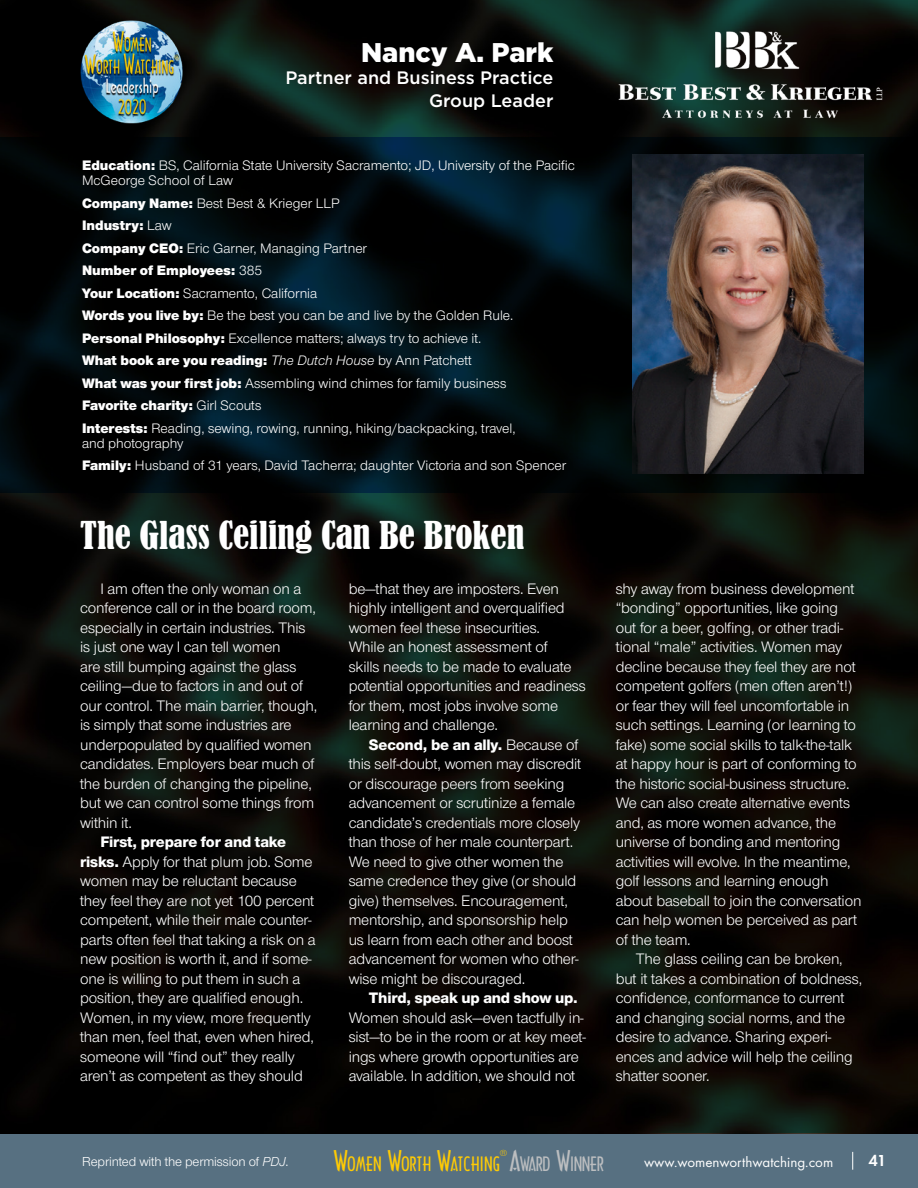
<style>
.page{position:relative;width:918px;height:1188px;background:#fff}
.page>*{position:absolute;margin:0;border:0;box-sizing:border-box;transform-origin:0 0}
.t1{font:condensed 36px "Bernard";color:#fff}
.t2{font:900 27px "Gotham";color:#fff}
.t3{font:27px "Arquitectura";color:#ffcb04;scale:1.1 1}
.t4{font:18.9px "Arquitectura";color:#ffcb04;scale:1.1 1}
.t5{font:18.9px "Arquitectura";letter-spacing:-.025em;color:#bcbec0;scale:1.1 1}
.t6{font:500 18px/22.5px "Gotham";color:#fff;text-align:right}
.t7{font:600 16.5px "Futura T";color:#fff}
.t8{font:15.75px/19.5px "Nimbus Sans Novus T";letter-spacing:-.01em;color:#fff}
.t9{font:15px "Futura T";color:#fff}
.t10{font:14.25px/15px "Nimbus Sans Novus T";color:#fff}
.t11{font:900 14.25px "Nimbus Sans Novus T";color:#fff}
.t12{font:13.5px "Nimbus Sans Novus T";letter-spacing:-.01em;color:#fff}
.t13{font:7.95px "Arquitectura";color:#ffcb04;scale:1.1 1}
.s1{font-weight:900}
.s2{font-weight:400}
.s3{font-weight:400;font-style:italic}
.s4{font-weight:800}
.s5{font-style:italic}
.s6{font-size:27px}
</style>
<div class="page">
<div style="left:0;top:1134px;width:918px;height:54px;background:#577081"></div>
<svg style="left:852px;top:1152px;width:1px;height:18px"></svg>
<img style="left:0;top:0;width:918px;height:1133px">
<img style="left:75px;top:17px;width:113px;height:113px">
<svg style="left:0;top:137px;width:918px;height:356px;fill:#020506"></svg>
<img style="left:632px;top:155px;width:231px;height:319px">
<img style="left:604px;top:17px;width:291px;height:116px">
<p class="t2" style="left:361px;top:37px;width:194px">Nancy A. Park</p>
<p class="t6" style="left:285px;top:66px;width:270px">Partner and Business Practice<br>Group Leader</p>
<p class="t10" style="left:82px;top:158px;width:494px"><span class="s1">Education:</span> BS, California State University Sacramento; JD, University of the Pacific<br>McGeorge School of Law</p>
<p class="t10" style="left:82px;top:195px;width:259px"><span class="s1">Company Name:</span> Best Best &amp; Krieger LLP</p>
<p class="t11" style="left:82px;top:217px;width:91px">Industry: <span class="s2">Law</span></p>
<p class="t10" style="left:82px;top:240px;width:287px"><span class="s1">Company CEO:</span> Eric Garner, Managing Partner</p>
<p class="t11" style="left:82px;top:262px;width:182px">Number of Employees: <span class="s2">385</span></p>
<p class="t10" style="left:82px;top:285px;width:237px"><span class="s1">Your Location:</span> Sacramento, California</p>
<p class="t10" style="left:82px;top:308px;width:433px"><span class="s1">Words you live by:</span> Be the best you can be and live by the Golden Rule.</p>
<p class="t10" style="left:82px;top:330px;width:401px"><span class="s1">Personal Philosophy:</span> Excellence matters; always try to achieve it.</p>
<p class="t11" style="left:82px;top:352px;width:392px">What book are you reading: <span class="s3">The Dutch House</span> <span class="s2">by Ann Patchett</span></p>
<p class="t10" style="left:82px;top:375px;width:426px"><span class="s1">What was your first job:</span> Assembling wind chimes for family business</p>
<p class="t11" style="left:82px;top:397px;width:181px">Favorite charity: <span class="s2">Girl Scouts</span></p>
<p class="t10" style="left:82px;top:420px;width:435px"><span class="s1">Interests:</span> Reading, sewing, rowing, running, hiking/backpacking, travel, and photography</p>
<p class="t10" style="left:82px;top:458px;width:486px"><span class="s1">Family:</span> Husband of 31 years, David Tacherra; daughter Victoria and son Spencer</p>
<p class="t1" style="left:80px;top:514px;width:446px">The Glass Ceiling Can Be Broken</p>
<p class="t8" style="left:80px;top:579px;width:239px;text-indent:20px">I am often the only woman on a conference call or in the board room, especially in certain industries. This is just one way I can tell women<br>are still bumping against the glass ceiling—due to factors in and out of our control. The main barrier, though, is simply that some industries are underpopulated by qualified women candidates. Employers bear much of the burden of changing the pipeline, but we can control some things from within it.</p>
<p class="t8" style="left:80px;top:832px;width:237px;text-indent:20px"><span class="s4">First, prepare for and take risks.</span> Apply for that plum job. Some women may be reluctant because they feel they are not yet 100 percent competent, while their male counter&shy;parts often feel that taking a risk on a new position is worth it, and if some&shy;one is willing to put them in such a position, they are qualified enough.<br>Women, in my view, more frequently than men, feel that, even when hired, someone will “find out” they really aren’t as competent as they should</p>
<p class="t8" style="left:349px;top:579px;width:239px">be—that they are imposters. Even highly intelligent and overqualified women feel these insecurities.<br>While an honest assessment of<br>skills needs to be made to evaluate potential opportunities and readiness for them, most jobs involve some learning and challenge.</p>
<p class="t8" style="left:349px;top:735px;width:234px;text-indent:20px"><span class="s4">Second, be an ally.</span> Because of this self-doubt, women may discredit or discourage peers from seeking advancement or scrutinize a female candidate’s credentials more closely than those of her male counterpart.<br>We need to give other women the same credence they give (or should give) themselves. Encouragement, mentorship, and sponsorship help us learn from each other and boost advancement for women who other&shy;wise might be discouraged.</p>
<p class="t8" style="left:349px;top:988px;width:239px;text-indent:20px"><span class="s4">Third, speak up and show up.<br></span>Women should ask—even tactfully in&shy;sist—to be in the room or at key meet&shy;ings where growth opportunities are available. In addition, we should not</p>
<p class="t8" style="left:616px;top:579px;width:247px">shy away from business development “bonding” opportunities, like going out for a beer, golfing, or other tradi&shy;tional “male” activities. Women may decline because they feel they are not competent golfers (men often aren’t!) or fear they will feel uncomfortable in such settings. Learning (or learning to fake) some social skills to talk-the-talk at happy hour is part of conforming to the historic social-business structure.<br>We can also create alternative events and, as more women advance, the universe of bonding and mentoring activities will evolve. In the meantime, golf lessons and learning enough about baseball to join the conversation can help women be perceived as part of the team.</p>
<p class="t8" style="left:616px;top:949px;width:248px;text-indent:20px">The glass ceiling can be broken, but it takes a combination of boldness, confidence, conformance to current and changing social norms, and the desire to advance. Sharing experi&shy;ences and advice will help the ceiling shatter sooner.</p>
<p class="t12" style="left:82px;top:1154px;width:208px">Reprinted with the permission of <span class="s5">PDJ</span>.</p>
<p class="t4" style="left:347px;top:1152px;width:140px">OMEN <span class="s6">W</span>ORTH <span class="s6">W</span>ATCHING</p>
<p class="t13" style="left:500px;top:1148px;width:8px">®</p>
<p class="t5" style="left:509px;top:1152px;width:87px"><span class="s6">A</span>WARD <span class="s6">W</span>INNER</p>
<h2 class="t3" style="left:334px;top:1144px;width:15px">W</h2>
<p class="t9" style="left:644px;top:1153px;width:191px">www.womenworthwatching.com</p>
<p class="t7" style="left:869px;top:1150px;width:19px">41</p>
</div>
